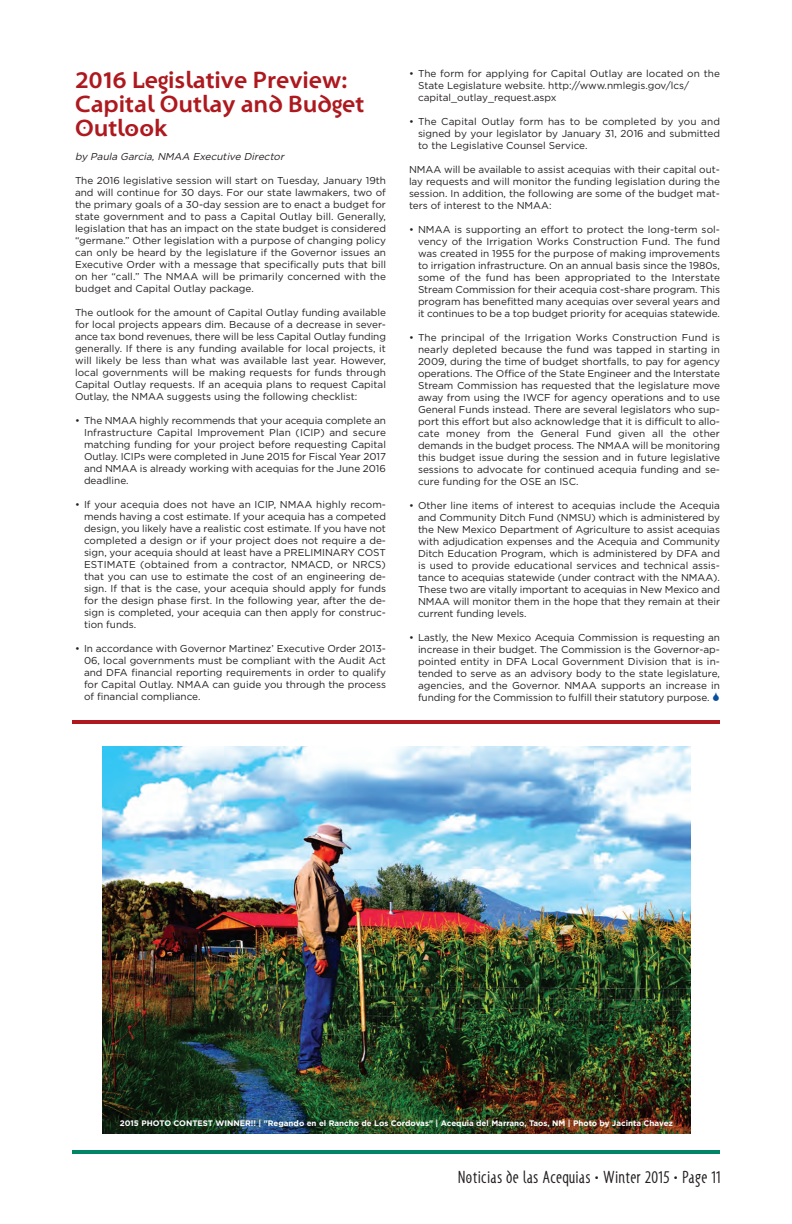
<style>
.page{position:relative;width:792px;height:1224px;background:#fff}
.page>*{position:absolute;margin:0;border:0;box-sizing:border-box;transform-origin:0 0}
.t1{font:700 24px/24px "Santana";color:#ad191e}
.t2{font:condensed 18px "Santana";letter-spacing:.05em;color:#231f20}
.t3{font:10px/12px "Gotham";color:#231f20;text-align:justify}
.t4{font:italic 10px "Gotham";color:#231f20}
.t5{font:700 8px "Gotham";color:#fff}
</style>
<div class="page">
<hr style="left:72px;top:1150px;width:648px;height:4px;background:#008566">
<hr style="left:72px;top:720px;width:648px;height:4px;background:#ad191e">
<img style="left:102px;top:746px;width:589px;height:388px">
<h1 class="t1" style="left:75px;top:70px;width:291px">2016 Legislative Preview:<br>Capital Outlay and Budget<br>Outlook</h1>
<p class="t4" style="left:75px;top:153px;width:212px">by Paula Garcia, NMAA Executive Director</p>
<p class="t3" style="left:75px;top:175px;width:313px">The 2016 legislative session will start on Tuesday, January 19th and will continue for 30 days. For our state lawmakers, two of the primary goals of a 30-day session are to enact a budget for state government and to pass a Capital Outlay bill. Generally, legislation that has an impact on the state budget is considered “germane.” Other legislation with a purpose of changing policy can only be heard by the legislature if the Governor issues an Executive Order with a message that specifically puts that bill on her “call.” The NMAA will be primarily concerned with the budget and Capital Outlay package.</p>
<p class="t3" style="left:75px;top:307px;width:313px">The outlook for the amount of Capital Outlay funding available for local projects appears dim. Because of a decrease in sever&shy;ance tax bond revenues, there will be less Capital Outlay funding generally. If there is any funding available for local projects, it will likely be less than what was available last year. However, local governments will be making requests for funds through Capital Outlay requests. If an acequia plans to request Capital Outlay, the NMAA suggests using the following checklist:</p>
<p class="t3" style="left:84px;top:415px;width:304px;text-indent:-9px">• The NMAA highly recommends that your acequia complete an Infrastructure Capital Improvement Plan (ICIP) and secure matching funding for your project before requesting Capital Outlay. ICIPs were completed in June 2015 for Fiscal Year 2017 and NMAA is already working with acequias for the June 2016 deadline.</p>
<p class="t3" style="left:84px;top:499px;width:304px;text-indent:-9px">• If your acequia does not have an ICIP, NMAA highly recom&shy;mends having a cost estimate. If your acequia has a competed design, you likely have a realistic cost estimate. If you have not completed a design or if your project does not require a de&shy;sign, your acequia should at least have a PRELIMINARY COST ESTIMATE (obtained from a contractor, NMACD, or NRCS) that you can use to estimate the cost of an engineering de&shy;sign. If that is the case, your acequia should apply for funds for the design phase first. In the following year, after the de&shy;sign is completed, your acequia can then apply for construc&shy;tion funds.</p>
<p class="t3" style="left:84px;top:643px;width:304px;text-indent:-9px">• In accordance with Governor Martinez’ Executive Order 2013- 06, local governments must be compliant with the Audit Act and DFA financial reporting requirements in order to qualify for Capital Outlay. NMAA can guide you through the process of financial compliance.</p>
<p class="t3" style="left:418px;top:68px;width:304px;text-align:left;text-indent:-9px">• The form for applying for Capital Outlay are located on the<br>State Legislature website. http://www.nmlegis.gov/lcs/ capital_outlay_request.aspx</p>
<p class="t3" style="left:418px;top:116px;width:304px;text-indent:-9px">• The Capital Outlay form has to be completed by you and signed by your legislator by January 31, 2016 and submitted to the Legislative Counsel Service.</p>
<p class="t3" style="left:409px;top:164px;width:313px">NMAA will be available to assist acequias with their capital out&shy;lay requests and will monitor the funding legislation during the session. In addition, the following are some of the budget mat&shy;ters of interest to the NMAA:</p>
<p class="t3" style="left:418px;top:224px;width:304px;text-indent:-9px">• NMAA is supporting an effort to protect the long-term sol&shy;vency of the Irrigation Works Construction Fund. The fund was created in 1955 for the purpose of making improvements to irrigation infrastructure. On an annual basis since the 1980s, some of the fund has been appropriated to the Interstate Stream Commission for their acequia cost-share program. This program has benefitted many acequias over several years and it continues to be a top budget priority for acequias statewide.</p>
<p class="t3" style="left:418px;top:332px;width:304px;text-indent:-9px">• The principal of the Irrigation Works Construction Fund is nearly depleted because the fund was tapped in starting in 2009, during the time of budget shortfalls, to pay for agency operations. The Office of the State Engineer and the Interstate Stream Commission has requested that the legislature move away from using the IWCF for agency operations and to use General Funds instead. There are several legislators who sup&shy;port this effort but also acknowledge that it is difficult to allo&shy;cate money from the General Fund given all the other demands in the budget process. The NMAA will be monitoring this budget issue during the session and in future legislative sessions to advocate for continued acequia funding and se&shy;cure funding for the OSE an ISC.</p>
<p class="t3" style="left:418px;top:500px;width:304px;text-indent:-9px">• Other line items of interest to acequias include the Acequia and Community Ditch Fund (NMSU) which is administered by the New Mexico Department of Agriculture to assist acequias with adjudication expenses and the Acequia and Community Ditch Education Program, which is administered by DFA and is used to provide educational services and technical assis&shy;tance to acequias statewide (under contract with the NMAA).<br>These two are vitally important to acequias in New Mexico and NMAA will monitor them in the hope that they remain at their current funding levels.</p>
<p class="t3" style="left:418px;top:632px;width:304px;text-indent:-9px">• Lastly, the New Mexico Acequia Commission is requesting an increase in their budget. The Commission is the Governor-ap&shy;pointed entity in DFA Local Government Division that is in&shy;tended to serve as an advisory body to the state legislature, agencies, and the Governor. NMAA supports an increase in funding for the Commission to fulfill their statutory purpose.</p>
<p class="t5" style="left:120px;top:1120px;width:555px">2015 PHOTO CONTEST WINNER!! | "Regando en el Rancho de Los Cordovas" | Acequia del Marrano, Taos, NM | Photo by Jacinta Chavez</p>
<h2 class="t2" style="left:458px;top:1170px;width:263px">Noticias de las Acequias • Winter 2015 • Page 11</h2>
</div>
